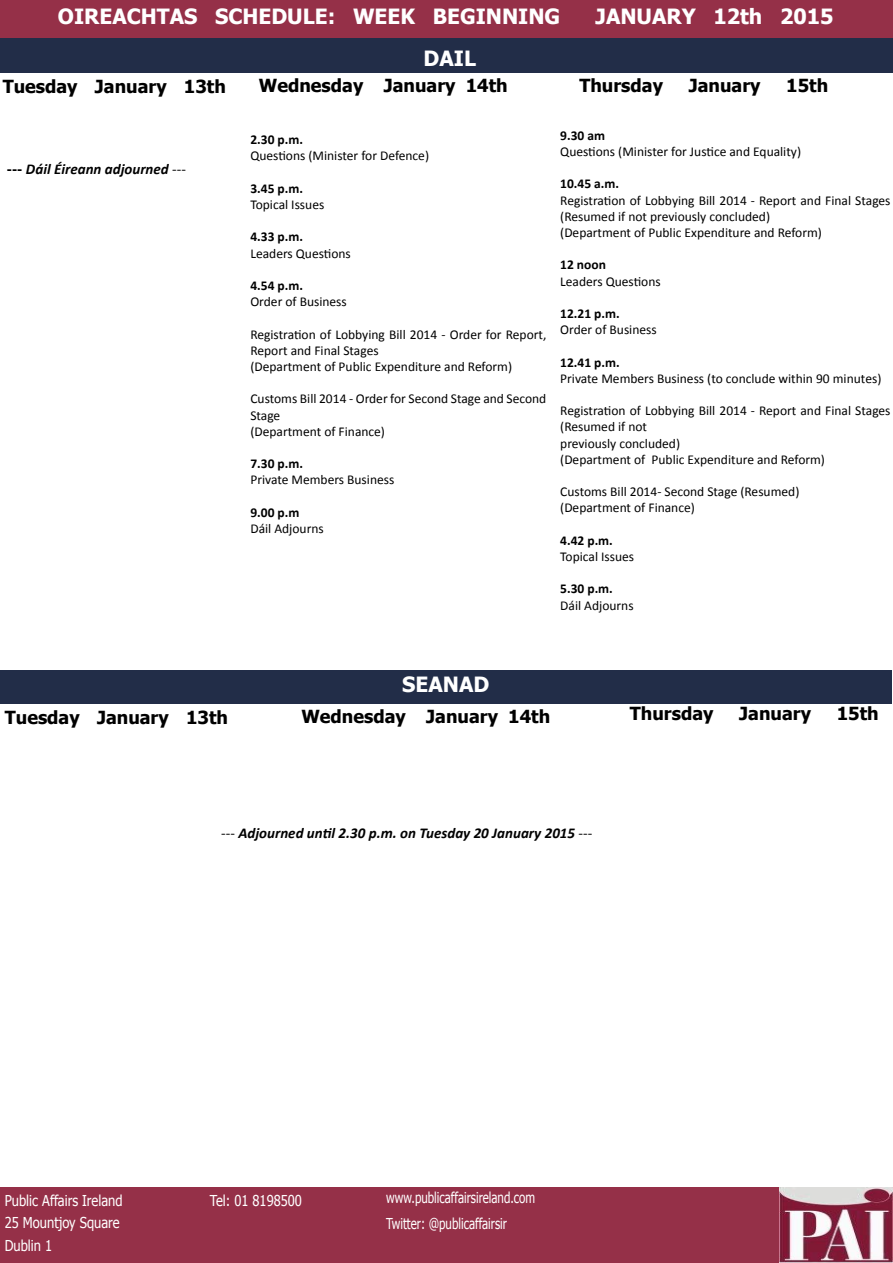
<style>
.page{position:relative;width:893px;height:1263px;background:#fff}
.page>*{position:absolute;margin:0;border:0;box-sizing:border-box;transform-origin:0 0}
.t1{font:700 21px "Tahoma";color:#fff}
.t2{font:700 18px "Tahoma";color:#000}
.t3{font:italic 700 15px "Calibri";color:#000}
.t4{font:15px/22.6px "Tahoma";color:#fff;scale:.86 1}
.t5{font:15px/25.3px "Tahoma";color:#fff;scale:.77 1}
.t6{font:13.5px/16.2px "Calibri";color:#000}
.t7{font:700 13.5px "Calibri";color:#000}
.s1{font-family:"Tahoma";font-style:normal;font-size:12px}
.s2{font-weight:400;font-style:normal}
</style>
<div class="page">
<div style="left:0;top:0;width:893px;height:54px;background:#953048"></div>
<div style="left:0;top:39px;width:893px;height:34px;background:#222d48"></div>
<div style="left:0;top:670px;width:891px;height:34px;background:#222d48"></div>
<div style="left:0;top:1187px;width:893px;height:76px;background:#953048"></div>
<img style="left:780px;top:1187px;width:113px;height:76px">
<h1 class="t1" style="left:58px;top:2px;width:504px">OIREACHTAS SCHEDULE: WEEK BEGINNING</h1>
<h1 class="t1" style="left:595px;top:2px;width:240px">JANUARY 12th 2015</h1>
<h2 class="t2" style="left:3px;top:74px;width:225px">Tuesday January 13th</h2>
<p class="t3" style="left:7px;top:159px;width:181px"><span class="s1">---</span> Dáil Éireann adjourned <span class="s2">---</span></p>
<h1 class="t1" style="left:424px;top:43px;width:54px">DAIL</h1>
<h2 class="t2" style="left:259px;top:73px;width:250px">Wednesday January 14th</h2>
<h2 class="t2" style="left:579px;top:73px;width:85px">Thursday</h2>
<h2 class="t2" style="left:689px;top:73px;width:73px">January</h2>
<h2 class="t2" style="left:786px;top:73px;width:43px">15th</h2>
<p class="t7" style="left:250px;top:130px;width:54px">2.30 p.m.</p>
<p class="t6" style="left:250px;top:147px;width:180px">Questions (Minister for Defence)</p>
<p class="t7" style="left:250px;top:179px;width:54px">3.45 p.m.</p>
<p class="t6" style="left:250px;top:196px;width:75px">Topical Issues</p>
<p class="t7" style="left:250px;top:227px;width:54px">4.33 p.m.</p>
<p class="t6" style="left:250px;top:245px;width:102px">Leaders Questions</p>
<p class="t7" style="left:250px;top:276px;width:54px">4.54 p.m.</p>
<p class="t6" style="left:250px;top:293px;width:98px">Order of Business</p>
<p class="t6" style="left:250px;top:326px;width:298px">Registration of Lobbying Bill 2014 - Order for Report,<br>Report and Final Stages<br>(Department of Public Expenditure and Reform)</p>
<p class="t6" style="left:250px;top:390px;width:297px">Customs Bill 2014 - Order for Second Stage and Second<br>Stage<br>(Department of Finance)</p>
<p class="t7" style="left:250px;top:454px;width:54px">7.30 p.m.</p>
<p class="t6" style="left:250px;top:471px;width:145px">Private Members Business</p>
<p class="t7" style="left:250px;top:503px;width:51px">9.00 p.m</p>
<p class="t6" style="left:250px;top:520px;width:75px">Dáil Adjourns</p>
<p class="t7" style="left:560px;top:126px;width:46px">9.30 am</p>
<p class="t6" style="left:560px;top:143px;width:242px">Questions (Minister for Justice and Equality)</p>
<p class="t7" style="left:560px;top:174px;width:60px">10.45 a.m.</p>
<p class="t6" style="left:560px;top:192px;width:332px">Registration of Lobbying Bill 2014 - Report and Final Stages (Resumed if not previously concluded)<br>(Department of Public Expenditure and Reform)</p>
<p class="t7" style="left:560px;top:255px;width:47px">12 noon</p>
<p class="t6" style="left:560px;top:273px;width:102px">Leaders Questions</p>
<p class="t7" style="left:560px;top:304px;width:61px">12.21 p.m.</p>
<p class="t6" style="left:560px;top:321px;width:98px">Order of Business</p>
<p class="t7" style="left:560px;top:352px;width:61px">12.41 p.m.</p>
<p class="t6" style="left:560px;top:370px;width:323px">Private Members Business (to conclude within 90 minutes)</p>
<p class="t6" style="left:560px;top:402px;width:332px">Registration of Lobbying Bill 2014 - Report and Final Stages (Resumed if not<br>previously concluded)<br>(Department of Public Expenditure and Reform)</p>
<p class="t6" style="left:560px;top:483px;width:241px">Customs Bill 2014- Second Stage (Resumed) (Department of Finance)</p>
<p class="t7" style="left:560px;top:531px;width:54px">4.42 p.m.</p>
<p class="t6" style="left:560px;top:548px;width:75px">Topical Issues</p>
<p class="t7" style="left:560px;top:579px;width:54px">5.30 p.m.</p>
<p class="t6" style="left:560px;top:597px;width:75px">Dáil Adjourns</p>
<h1 class="t1" style="left:402px;top:669px;width:89px">SEANAD</h1>
<h2 class="t2" style="left:5px;top:705px;width:225px">Tuesday January 13th</h2>
<h2 class="t2" style="left:301px;top:704px;width:250px">Wednesday January 14th</h2>
<h2 class="t2" style="left:630px;top:701px;width:85px">Thursday</h2>
<h2 class="t2" style="left:739px;top:701px;width:73px">January</h2>
<h2 class="t2" style="left:837px;top:701px;width:43px">15th</h2>
<p class="t3" style="left:221px;top:822px;width:373px"><span class="s2">---</span> Adjourned until 2.30 p.m. on Tuesday 20 January 2015 <span class="s2">---</span></p>
<p class="t4" style="left:5px;top:1190px;width:138px">Public Affairs Ireland<br>25 Mountjoy Square<br>Dublin 1</p>
<p class="t4" style="left:210px;top:1190px;width:109px">Tel: 01 8198500</p>
<p class="t5" style="left:386px;top:1186px;width:195px">www.publicaffairsireland.com<br>Twitter: @publicaffairsir</p>
</div>
